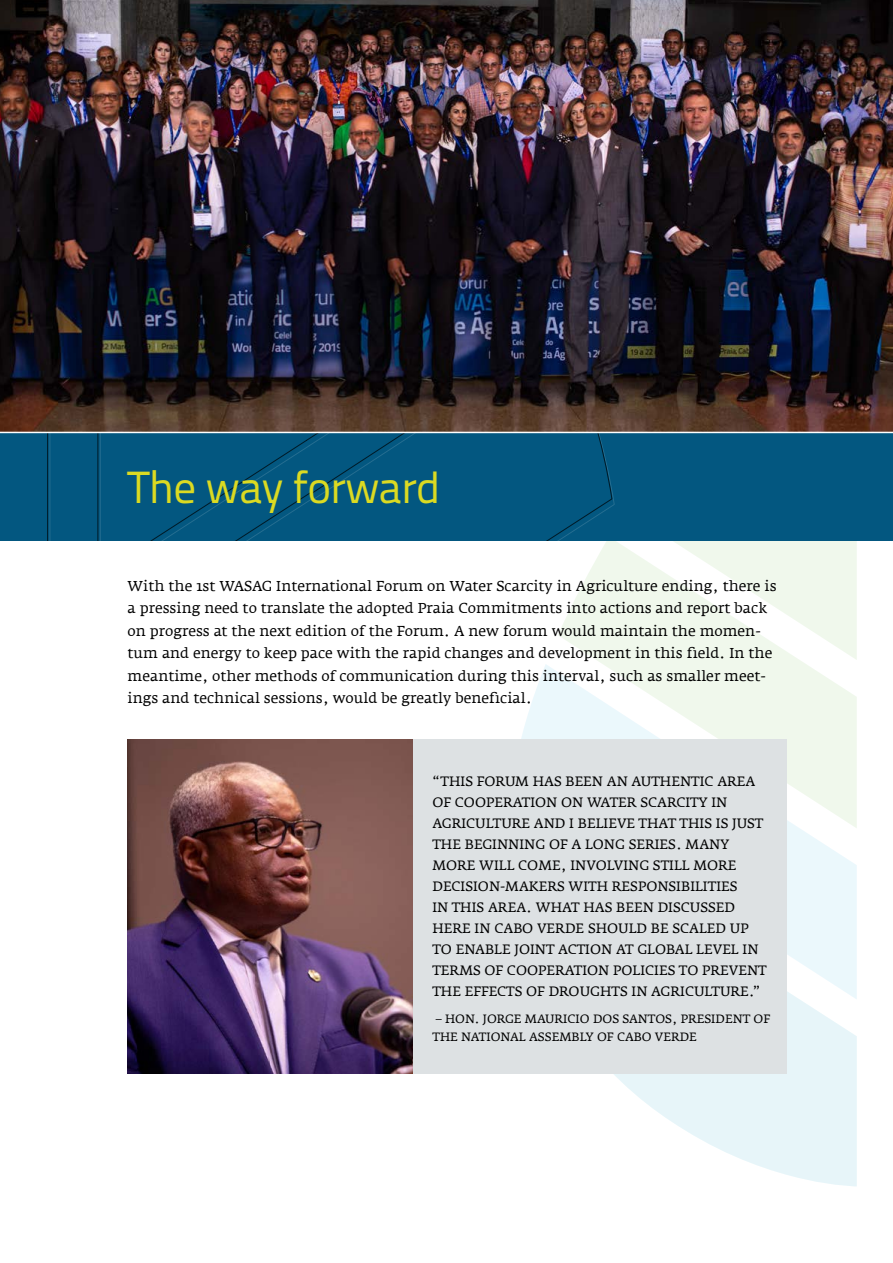
<style>
.page{position:relative;width:893px;height:1263px;background:#fff}
.page>*{position:absolute;margin:0;border:0;box-sizing:border-box;transform-origin:0 0}
.t1{font:45px "Titillium Text 22 L";letter-spacing:-.02em;color:#dbda22}
.t2{font:14.25px/22.5px "Fedra Serif A";color:#000}
.t3{font:13.5px/21px "Fedra Serif A";color:#000}
.t4{font:12px/18px "Fedra Serif A";color:#000}
</style>
<div class="page">
<svg style="left:521px;top:664px;width:37px;height:75px;fill:#ebf8fc"></svg>
<svg style="left:558px;top:540px;width:299px;height:272px;fill:#f0f8ec"></svg>
<svg style="left:614px;top:812px;width:243px;height:374px;fill:#ebf8fc"></svg>
<div style="left:0;top:368px;width:893px;height:172px;background:#035780"></div>
<svg style="left:0;top:433px;width:51px;height:107px"></svg>
<svg style="left:546px;top:433px;width:66px;height:107px"></svg>
<svg style="left:97px;top:433px;width:449px;height:107px"></svg>
<img style="left:0;top:0;width:893px;height:432px">
<hr style="left:0;top:432px;width:893px;height:1px;background:#fff">
<div style="left:413px;top:739px;width:374px;height:335px;background:#dde1e3"></div>
<img style="left:128px;top:739px;width:285px;height:335px">
<h1 class="t1" style="left:128px;top:454px;width:315px">The way forward</h1>
<p class="t2" style="left:128px;top:575px;width:651px">With the 1st WASAG International Forum on Water Scarcity in Agriculture ending, there is a pressing need to translate the adopted Praia Commitments into actions and report back on progress at the next edition of the Forum. A new forum would maintain the momen&shy;tum and energy to keep pace with the rapid changes and development in this field. In the meantime, other methods of communication during this interval, such as smaller meet&shy;ings and technical sessions, would be greatly beneficial.</p>
<p class="t3" style="left:432px;top:771px;width:336px">“THIS FORUM HAS BEEN AN AUTHENTIC AREA OF COOPERATION ON WATER SCARCITY IN AGRICULTURE AND I BELIEVE THAT THIS IS JUST THE BEGINNING OF A LONG SERIES. MANY MORE WILL COME, INVOLVING STILL MORE DECISION-MAKERS WITH RESPONSIBILITIES<br>IN THIS AREA. WHAT HAS BEEN DISCUSSED HERE IN CABO VERDE SHOULD BE SCALED UP TO ENABLE JOINT ACTION AT GLOBAL LEVEL IN TERMS OF COOPERATION POLICIES TO PREVENT THE EFFECTS OF DROUGHTS IN AGRICULTURE.”</p>
<p class="t4" style="left:432px;top:1009px;width:339px">– HON. JORGE MAURICIO DOS SANTOS, PRESIDENT OF<br>THE NATIONAL ASSEMBLY OF CABO VERDE</p>
</div>
